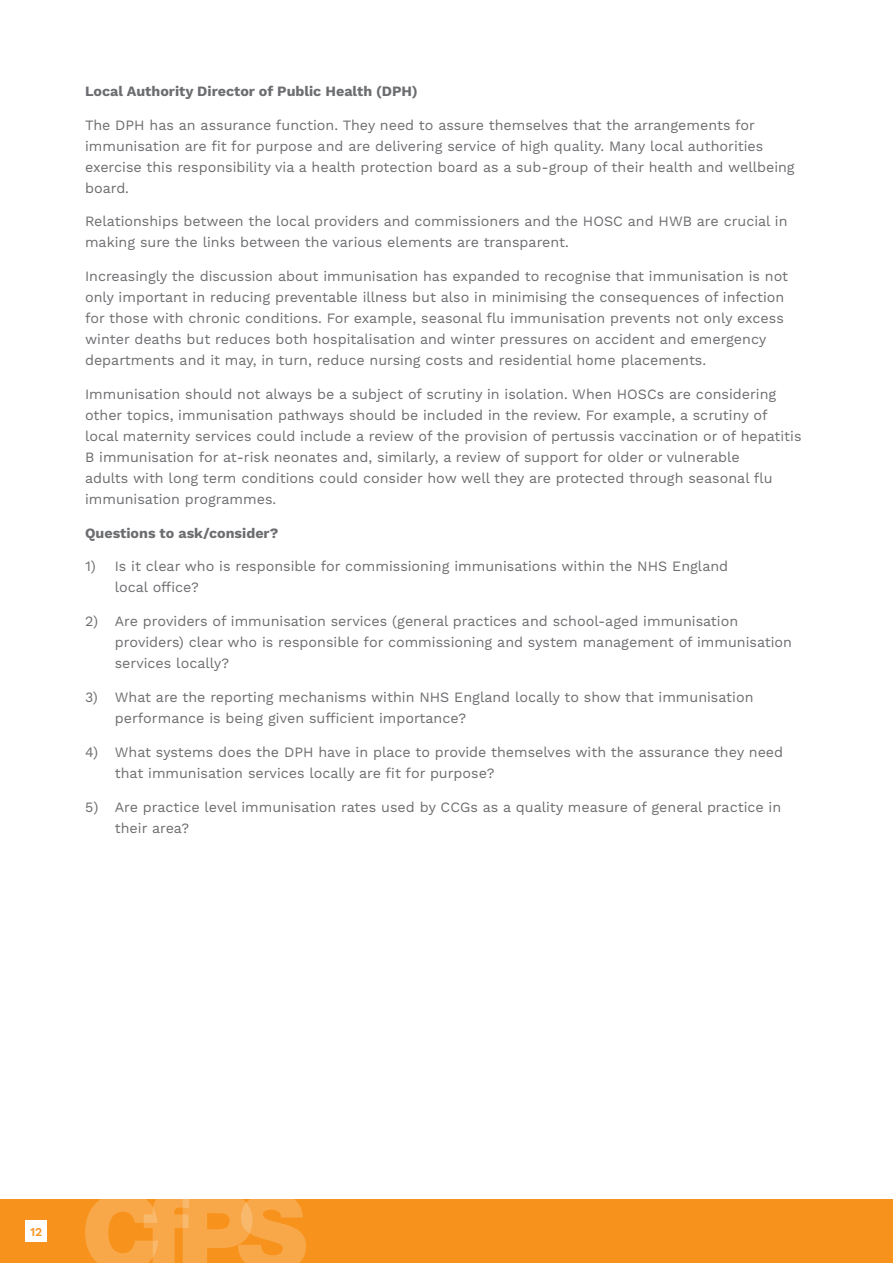
<style>
.page{position:relative;width:893px;height:1263px;background:#fff}
.page>*{position:absolute;margin:0;border:0;box-sizing:border-box;transform-origin:0 0}
.t1{font:14.25px/21px "Work Sans";color:#6c6d70}
.t2{font:700 14.25px "Work Sans";color:#6c6d70}
.t3{font:600 12px "Work Sans";color:#f7931d}
</style>
<div class="page">
<div style="left:0;top:1199px;width:893px;height:64px;background:#f7931d"></div>
<div style="left:26px;top:1220px;width:21px;height:22px;background:#fff"></div>
<svg style="left:85px;top:1199px;width:221px;height:64px"></svg>
<p class="t2" style="left:85px;top:83px;width:334px">Local Authority Director of Public Health (DPH)</p>
<p class="t1" style="left:85px;top:115px;width:711px">The DPH has an assurance function. They need to assure themselves that the arrangements for immunisation are fit for purpose and are delivering service of high quality. Many local authorities exercise this responsibility via a health protection board as a sub-group of their health and wellbeing board.</p>
<p class="t1" style="left:85px;top:212px;width:704px">Relationships between the local providers and commissioners and the HOSC and HWB are crucial in making sure the links between the various elements are transparent.</p>
<p class="t1" style="left:85px;top:266px;width:705px">Increasingly the discussion about immunisation has expanded to recognise that immunisation is not only important in reducing preventable illness but also in minimising the consequences of infection for those with chronic conditions. For example, seasonal flu immunisation prevents not only excess winter deaths but reduces both hospitalisation and winter pressures on accident and emergency departments and it may, in turn, reduce nursing costs and residential home placements.</p>
<p class="t1" style="left:85px;top:384px;width:718px">Immunisation should not always be a subject of scrutiny in isolation. When HOSCs are considering other topics, immunisation pathways should be included in the review. For example, a scrutiny of local maternity services could include a review of the provision of pertussis vaccination or of hepatitis B immunisation for at-risk neonates and, similarly, a review of support for older or vulnerable<br>adults with long term conditions could consider how well they are protected through seasonal flu immunisation programmes.</p>
<p class="t2" style="left:85px;top:525px;width:195px">Questions to ask/consider?</p>
<p class="t1" style="left:115px;top:557px;width:615px;text-indent:-30px">1) Is it clear who is responsible for commissioning immunisations within the NHS England local office?</p>
<p class="t1" style="left:115px;top:611px;width:679px;text-indent:-30px">2) Are providers of immunisation services (general practices and school-aged immunisation providers) clear who is responsible for commissioning and system management of immunisation services locally?</p>
<p class="t1" style="left:115px;top:687px;width:640px;text-indent:-30px">3) What are the reporting mechanisms within NHS England locally to show that immunisation performance is being given sufficient importance?</p>
<p class="t1" style="left:115px;top:742px;width:670px;text-indent:-30px">4) What systems does the DPH have in place to provide themselves with the assurance they need that immunisation services locally are fit for purpose?</p>
<p class="t1" style="left:115px;top:797px;width:668px;text-indent:-30px">5) Are practice level immunisation rates used by CCGs as a quality measure of general practice in their area?</p>
<p class="t3" style="left:30px;top:1225px;width:14px">12</p>
</div>
